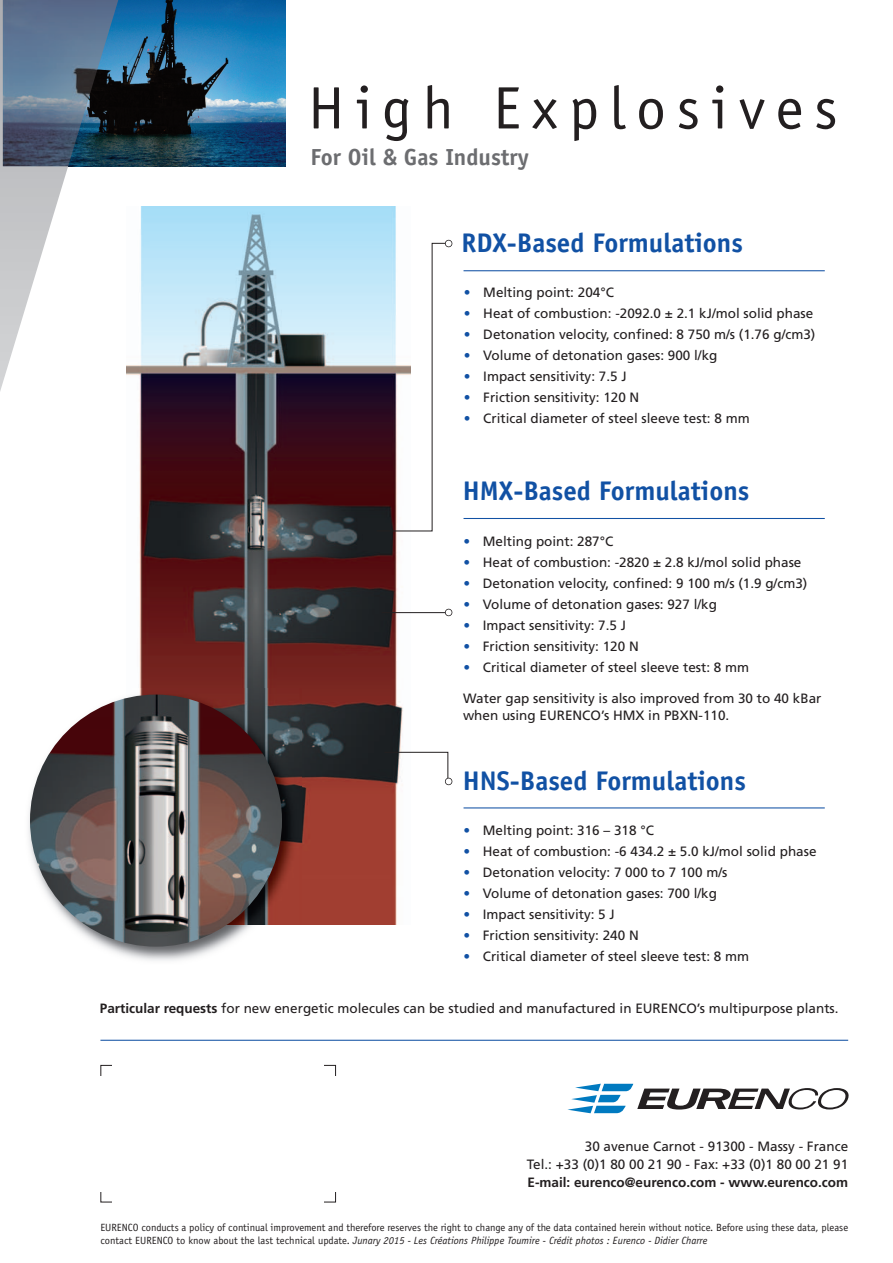
<style>
.page{position:relative;width:893px;height:1263px;background:#fff}
.page>*{position:absolute;margin:0;border:0;box-sizing:border-box;transform-origin:0 0}
.t1{font:60px "Officina Sans Std";letter-spacing:.18em;color:#231f20}
.t2{font:700 27px "Officina Sans Std";color:#1151a4}
.t3{font:700 23.25px "Officina Sans Std";color:#6c6d70}
.t4{font:13.5px/18px "Frutiger LT Std";color:#231f20;text-align:right}
.t5{font:700 13.5px "Frutiger LT Std";color:#231f20}
.t6{font:10.5px/12.6px "Officina Sans Std";color:#231f20}
.s1{color:#1151a4}
.s2{font-weight:700}
.s3{font-style:italic}
</style>
<div class="page">
<svg style="left:567px;top:1084px;width:282px;height:29px"></svg>
<hr style="left:100px;top:1040px;width:748px;height:1px;background:#1151a4">
<hr style="left:464px;top:270px;width:361px;height:1px;background:#1151a4">
<hr style="left:464px;top:518px;width:361px;height:1px;background:#1151a4">
<hr style="left:464px;top:807px;width:361px;height:1px;background:#1151a4">
<img style="left:126px;top:207px;width:284px;height:718px">
<img style="left:0;top:0;width:286px;height:166px">
<img style="left:0;top:166px;width:68px;height:225px">
<img style="left:3px;top:0;width:116px;height:166px">
<img style="left:28px;top:688px;width:273px;height:273px">
<img style="left:30px;top:695px;width:252px;height:252px;border-radius:50%">
<svg style="left:376px;top:243px;width:75px;height:289px"></svg>
<hr style="left:382px;top:612px;width:67px;height:1px;background:#231f20">
<svg style="left:384px;top:751px;width:65px;height:28px"></svg>
<div style="left:445px;top:778px;width:7px;height:7px;border:2px solid #231f20;border-radius:50%"></div>
<div style="left:445px;top:609px;width:7px;height:7px;background:#fff;border-radius:50%"></div>
<div style="left:445px;top:609px;width:7px;height:7px;border:2px solid #231f20;border-radius:50%"></div>
<div style="left:445px;top:240px;width:7px;height:7px;background:#fff;border-radius:50%"></div>
<div style="left:445px;top:240px;width:7px;height:7px;border:2px solid #231f20;border-radius:50%"></div>
<h1 class="t1" style="left:308px;top:85px;width:531px">High Explosives</h1>
<h3 class="t3" style="left:310px;top:148px;width:220px">For Oil &amp; Gas Industry</h3>
<h2 class="t2" style="left:461px;top:232px;width:283px">RDX-Based Formulations</h2>
<p class="t4" style="left:464px;top:285px;width:152px"><span class="s1">•</span> Melting point: 204°C</p>
<p class="t4" style="left:464px;top:306px;width:351px"><span class="s1">•</span> Heat of combustion: -2092.0 ± 2.1 kJ/mol solid phase</p>
<p class="t4" style="left:464px;top:327px;width:353px"><span class="s1">•</span> Detonation velocity, confined: 8 750 m/s (1.76 g/cm3)</p>
<p class="t4" style="left:464px;top:348px;width:255px"><span class="s1">•</span> Volume of detonation gases: 900 l/kg</p>
<p class="t4" style="left:464px;top:369px;width:164px"><span class="s1">•</span> Impact sensitivity: 7.5 J</p>
<p class="t4" style="left:464px;top:390px;width:177px"><span class="s1">•</span> Friction sensitivity: 120 N</p>
<p class="t4" style="left:464px;top:411px;width:287px"><span class="s1">•</span> Critical diameter of steel sleeve test: 8 mm</p>
<h2 class="t2" style="left:463px;top:481px;width:288px">HMX-Based Formulations</h2>
<p class="t4" style="left:463px;top:533px;width:152px"><span class="s1">•</span> Melting point: 287°C</p>
<p class="t4" style="left:463px;top:554px;width:340px"><span class="s1">•</span> Heat of combustion: -2820 ± 2.8 kJ/mol solid phase</p>
<p class="t4" style="left:463px;top:575px;width:345px"><span class="s1">•</span> Detonation velocity, confined: 9 100 m/s (1.9 g/cm3)</p>
<p class="t4" style="left:463px;top:596px;width:255px"><span class="s1">•</span> Volume of detonation gases: 927 l/kg</p>
<p class="t4" style="left:463px;top:617px;width:164px"><span class="s1">•</span> Impact sensitivity: 7.5 J</p>
<p class="t4" style="left:463px;top:638px;width:177px"><span class="s1">•</span> Friction sensitivity: 120 N</p>
<p class="t4" style="left:463px;top:659px;width:287px"><span class="s1">•</span> Critical diameter of steel sleeve test: 8 mm</p>
<p class="t4" style="left:463px;top:691px;width:360px;line-height:16.5px;text-align:left">Water gap sensitivity is also improved from 30 to 40 kBar when using EURENCO’s HMX in PBXN-110.</p>
<h2 class="t2" style="left:463px;top:770px;width:285px">HNS-Based Formulations</h2>
<p class="t4" style="left:463px;top:822px;width:192px"><span class="s1">•</span> Melting point: 316 – 318 °C</p>
<p class="t4" style="left:463px;top:843px;width:355px"><span class="s1">•</span> Heat of combustion: -6 434.2 ± 5.0 kJ/mol solid phase</p>
<p class="t4" style="left:463px;top:864px;width:265px"><span class="s1">•</span> Detonation velocity: 7 000 to 7 100 m/s</p>
<p class="t4" style="left:463px;top:885px;width:255px"><span class="s1">•</span> Volume of detonation gases: 700 l/kg</p>
<p class="t4" style="left:463px;top:906px;width:153px"><span class="s1">•</span> Impact sensitivity: 5 J</p>
<p class="t4" style="left:463px;top:927px;width:177px"><span class="s1">•</span> Friction sensitivity: 240 N</p>
<p class="t4" style="left:463px;top:948px;width:287px"><span class="s1">•</span> Critical diameter of steel sleeve test: 8 mm</p>
<p class="t4" style="left:100px;top:1000px;width:740px"><span class="s2">Particular requests</span> for new energetic molecules can be studied and manufactured in EURENCO’s multipurpose plants.</p>
<p class="t4" style="left:527px;top:1138px;width:323px">30 avenue Carnot - 91300 - Massy - France<br>Tel.: +33 (0)1 80 00 21 90 - Fax: +33 (0)1 80 00 21 91</p>
<p class="t5" style="left:528px;top:1177px;width:322px">E-mail: eurenco@eurenco.com - www.eurenco.com</p>
<p class="t6" style="left:100px;top:1222px;width:749px">EURENCO conducts a policy of continual improvement and therefore reserves the right to change any of the data contained herein without notice. Before using these data, please contact EURENCO to know about the last technical update. <span class="s3">Junary 2015 - Les Créations Philippe Toumire - Crédit photos : Eurenco - Didier Charre</span></p>
</div>
